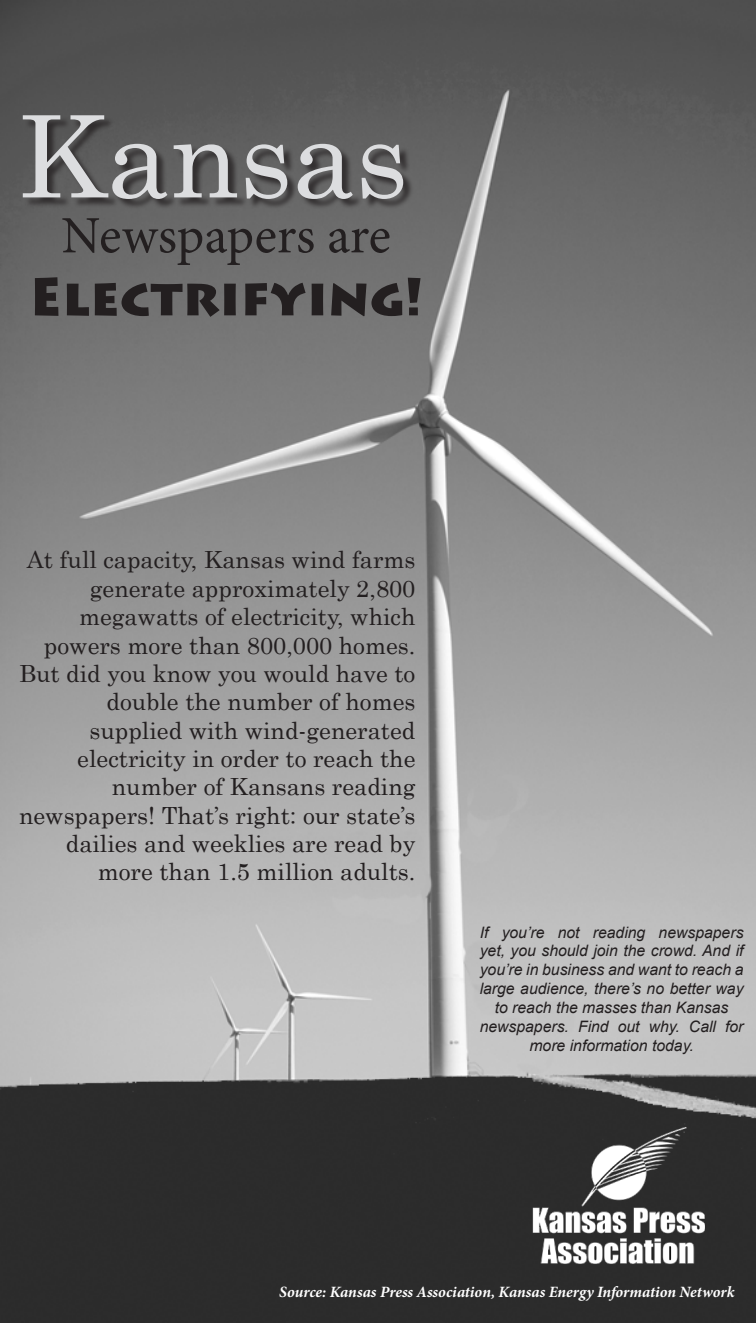
<style>
.page{position:relative;width:756px;height:1323px;background:#fff}
.page>*{position:absolute;margin:0;border:0;box-sizing:border-box;transform-origin:0 0}
.t1{font:113.75px "Century";color:#dcdddf}
.t2{font:52.5px/63px "Minion Pro";letter-spacing:-.005em;color:#231f20;text-align:center}
.t3{font:23.62px/28.3px "Century";color:#231f20;text-align:right}
.t4{font:italic 15.75px/18.9px "Arial";color:#231f20;text-align:center}
.t5{font:italic 700 15.75px "Minion Pro";color:#fff}
.s1{font-family:"Lithos Pro";font-weight:900}
.s2{font-size:23.89px}
</style>
<div class="page">
<img style="left:0;top:0;width:756px;height:1323px">
<div style="left:24px;top:117px;width:390px;height:93px;background:#231f20;opacity:.75"></div>
<img style="left:520px;top:1125px;width:184px;height:142px">
<p class="t1" style="left:18px;top:61px;width:391px">Kansas</p>
<p class="t2" style="left:29px;top:204px;width:395px">Newspapers are<br><span class="s1">Electrifying!</span></p>
<p class="t3" style="left:27px;top:544px;width:390px">At full capacity, Kansas wind farms generate approximately 2,800</p>
<p class="t3" style="left:79px;top:600px;width:338px">megawatts of electricity, which</p>
<p class="t3" style="left:19px;top:629px;width:398px">powers more than 800,000 homes.<br>But did you know you would have to double the number of homes</p>
<p class="t3" style="left:90px;top:714px;width:327px">supplied with wind-generated</p>
<p class="t3" style="left:77px;top:742px;width:340px">electricity in order to reach the</p>
<p class="t3" style="left:112px;top:771px;width:305px">number of Kansans reading</p>
<p class="t3" style="left:19px;top:799px;width:398px">newspapers! That’s right<span class="s2">:</span> our state’s dailies and weeklies are read by more than 1.5 million adults.</p>
<p class="t4" style="left:480px;top:923px;width:265px">If you’re not reading newspapers yet, you should join the crowd. And if you’re in business and want to reach a large audience, there’s no better way to reach the masses than Kansas</p>
<p class="t4" style="left:480px;top:1017px;width:265px">newspapers. Find out why. Call for more information today.</p>
<p class="t5" style="left:279px;top:1281px;width:457px">Source: Kansas Press Association, Kansas Energy Information Network</p>
</div>
